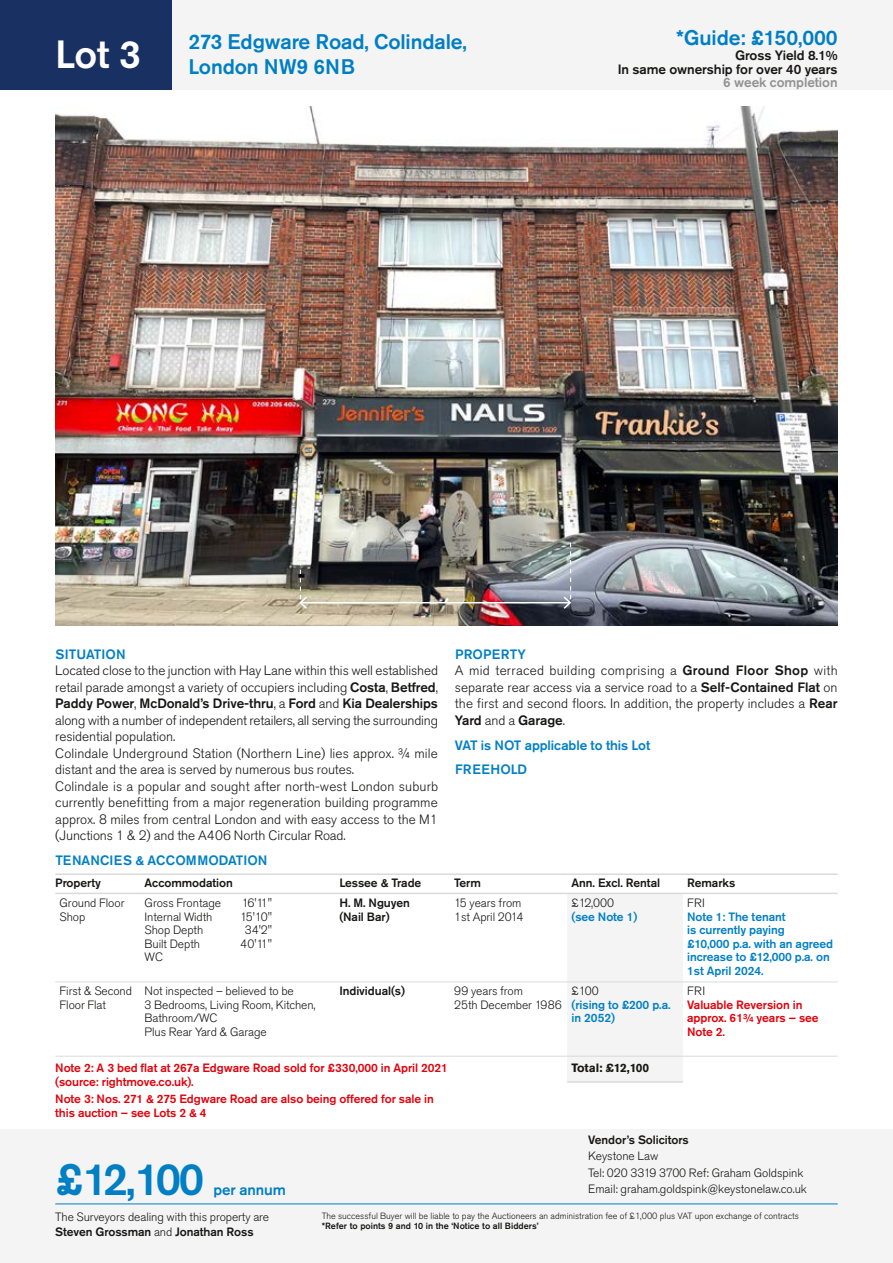
<style>
.page{position:relative;width:893px;height:1263px;background:#fff}
.page>*{position:absolute;margin:0;border:0;box-sizing:border-box;transform-origin:0 0}
.t1{font:500 45px "Akzidenz Grotesk Pro";color:#007fc4}
.t2{font:500 39px "Akzidenz Grotesk Pro";color:#fff}
.t3{font:500 21px/25.2px "Akzidenz Grotesk Pro";letter-spacing:-.005em;color:#007fc4}
.t4{font:500 15px "Akzidenz Grotesk Pro";letter-spacing:-.005em;color:#007fc4}
.t5{font:300 13.5px/16.5px "Akzidenz Grotesk Pro";color:#181716}
.t6{font:500 13.5px/24.8px "Akzidenz Grotesk Pro";letter-spacing:.005em;color:#007fc4}
.t7{font:500 13.5px/13.5px "Akzidenz Grotesk Pro";letter-spacing:-.005em;color:#181716;text-align:right}
.t8{font:500 13.5px "Akzidenz Grotesk Pro";letter-spacing:-.005em;color:#919291}
.t9{font:300 12px/13.5px "Akzidenz Grotesk Pro";letter-spacing:-.005em;color:#181716}
.t10{font:500 12px/13.5px "Akzidenz Grotesk Pro";letter-spacing:-.005em;color:#e3000b}
.t11{font:500 12px/13.5px "Akzidenz Grotesk Pro";letter-spacing:-.005em;color:#007fc4}
.t12{font:500 12px/13.5px "Akzidenz Grotesk Pro";letter-spacing:-.005em;color:#181716}
.t13{font:700 12px "Akzidenz Grotesk Pro";letter-spacing:-.005em;color:#181716}
.t14{font:300 9px "Akzidenz Grotesk Pro";color:#181716}
.t15{font:500 9px "Akzidenz Grotesk Pro";color:#181716}
.s1{font-weight:500}
.s2{font-weight:500;color:#007fc4}
</style>
<div class="page">
<div style="left:0;top:0;width:893px;height:89px;background:#f4f4f4"></div>
<div style="left:0;top:1129px;width:893px;height:134px;background:#f4f4f4"></div>
<div style="left:0;top:0;width:171px;height:89px;background:#193162"></div>
<hr style="left:55px;top:1203px;width:783px;height:1px;background:#007fc4">
<img style="left:55px;top:106px;width:783px;height:520px">
<div style="left:567px;top:894px;width:116px;height:162px;background:#f4f4f4"></div>
<div style="left:567px;top:1056px;width:116px;height:26px;background:#f4f4f4"></div>
<hr style="left:140px;top:981px;width:195px;height:1px;background:#d9dada">
<hr style="left:140px;top:873px;width:195px;height:2px;background:#d9dada">
<hr style="left:335px;top:873px;width:115px;height:2px;background:#d9dada">
<hr style="left:140px;top:893px;width:195px;height:1px;background:#d9dada">
<hr style="left:335px;top:893px;width:115px;height:1px;background:#d9dada">
<hr style="left:55px;top:1056px;width:85px;height:1px;background:#d9dada">
<hr style="left:140px;top:1056px;width:195px;height:1px;background:#d9dada">
<hr style="left:335px;top:1056px;width:115px;height:1px;background:#d9dada">
<hr style="left:55px;top:873px;width:85px;height:2px;background:#d9dada">
<hr style="left:450px;top:873px;width:117px;height:2px;background:#d9dada">
<hr style="left:567px;top:873px;width:116px;height:2px;background:#d9dada">
<hr style="left:683px;top:873px;width:155px;height:2px;background:#d9dada">
<hr style="left:55px;top:893px;width:85px;height:1px;background:#d9dada">
<hr style="left:450px;top:893px;width:117px;height:1px;background:#d9dada">
<hr style="left:567px;top:893px;width:116px;height:1px;background:#d9dada">
<hr style="left:683px;top:893px;width:155px;height:1px;background:#d9dada">
<hr style="left:567px;top:1081px;width:116px;height:2px;background:#d9dada">
<hr style="left:450px;top:1056px;width:117px;height:1px;background:#d9dada">
<hr style="left:567px;top:1056px;width:116px;height:1px;background:#d9dada">
<hr style="left:683px;top:1056px;width:155px;height:1px;background:#d9dada">
<hr style="left:55px;top:981px;width:85px;height:1px;background:#d9dada">
<hr style="left:335px;top:981px;width:115px;height:1px;background:#d9dada">
<hr style="left:450px;top:981px;width:117px;height:1px;background:#d9dada">
<hr style="left:567px;top:981px;width:116px;height:1px;background:#d9dada">
<hr style="left:683px;top:981px;width:155px;height:1px;background:#d9dada">
<hr style="left:300px;top:602px;width:270px;height:1px;background:#fff">
<svg style="left:298px;top:544px;width:11px;height:66px"></svg>
<svg style="left:562px;top:543px;width:10px;height:67px"></svg>
<h2 class="t2" style="left:55px;top:29px;width:87px">Lot 3</h2>
<h3 class="t3" style="left:189px;top:29px;width:280px">273 Edgware Road, Colindale,<br>London NW9 6NB</h3>
<h3 class="t3" style="left:676px;top:25px;width:163px">*Guide: £150,000</h3>
<p class="t7" style="left:618px;top:48px;width:221px">Gross Yield 8.1%<br>In same ownership for over 40 years</p>
<p class="t8" style="left:723px;top:74px;width:116px">6 week completion</p>
<p class="t6" style="left:55px;top:642px;width:72px">SITUATION</p>
<p class="t5" style="left:55px;top:662px;width:384px">Located close to the junction with Hay Lane within this well established retail parade amongst a variety of occupiers including <span class="s1">Costa</span>, <span class="s1">Betfred</span>, <span class="s1">Paddy Power</span>, <span class="s1">McDonald’s Drive-thru</span>, a <span class="s1">Ford</span> and <span class="s1">Kia Dealerships </span>along with a number of independent retailers, all serving the surrounding residential population.<br>Colindale Underground Station (Northern Line) lies approx. ¾ mile distant and the area is served by numerous bus routes.<br>Colindale is a popular and sought after north-west London suburb currently benefitting from a major regeneration building programme approx. 8 miles from central London and with easy access to the M1 (Junctions 1 &amp; 2) and the A406 North Circular Road.</p>
<p class="t5" style="left:455px;top:646px;width:384px"><span class="s2">PROPERTY<br></span>A mid terraced building comprising a <span class="s1">Ground Floor Shop</span> with separate rear access via a service road to a <span class="s1">Self-Contained Flat</span> on the first and second floors. In addition, the property includes a <span class="s1">Rear Yard</span> and a <span class="s1">Garage</span>.</p>
<p class="t6" style="left:455px;top:732px;width:197px">VAT is NOT applicable to this Lot<br>FREEHOLD</p>
<p class="t6" style="left:55px;top:848px;width:214px">TENANCIES &amp; ACCOMMODATION</p>
<p class="t12" style="left:55px;top:876px;width:47px">Property</p>
<p class="t12" style="left:145px;top:876px;width:90px">Accommodation</p>
<p class="t12" style="left:339px;top:876px;width:84px">Lessee &amp; Trade</p>
<p class="t12" style="left:454px;top:876px;width:28px">Term</p>
<p class="t12" style="left:571px;top:876px;width:90px">Ann. Excl. Rental</p>
<p class="t12" style="left:687px;top:876px;width:50px">Remarks</p>
<p class="t9" style="left:60px;top:896px;width:66px">Ground Floor<br>Shop</p>
<p class="t9" style="left:145px;top:896px;width:78px">Gross Frontage</p>
<p class="t9" style="left:242px;top:896px;width:32px">16'11"</p>
<p class="t12" style="left:339px;top:896px;width:72px">H. M. Nguyen (Nail Bar)</p>
<p class="t9" style="left:454px;top:896px;width:71px">15 years from<br>1st April 2014</p>
<p class="t9" style="left:571px;top:896px;width:44px">£12,000</p>
<p class="t9" style="left:687px;top:896px;width:19px">FRI</p>
<p class="t11" style="left:687px;top:910px;width:148px">Note 1: The tenant<br>is currently paying<br>£10,000 p.a. with an agreed increase to £12,000 p.a. on<br>1st April 2024.</p>
<p class="t11" style="left:571px;top:910px;width:67px">(see Note 1)</p>
<p class="t9" style="left:145px;top:910px;width:69px">Internal Width</p>
<p class="t9" style="left:240px;top:910px;width:34px">15'10"</p>
<p class="t9" style="left:145px;top:923px;width:60px">Shop Depth</p>
<p class="t9" style="left:245px;top:923px;width:29px">34'2"</p>
<p class="t9" style="left:145px;top:937px;width:57px">Built Depth</p>
<p class="t9" style="left:240px;top:937px;width:33px">40'11"</p>
<p class="t9" style="left:145px;top:950px;width:20px">WC</p>
<p class="t9" style="left:60px;top:984px;width:74px">First &amp; Second<br>Floor Flat</p>
<p class="t9" style="left:145px;top:984px;width:173px">Not inspected – believed to be<br>3 Bedrooms, Living Room, Kitchen,<br>Bathroom/WC<br>Plus Rear Yard &amp; Garage</p>
<p class="t12" style="left:339px;top:984px;width:67px">Individual(s)</p>
<p class="t9" style="left:454px;top:984px;width:109px">99 years from<br>25th December 1986</p>
<p class="t9" style="left:571px;top:984px;width:29px">£100</p>
<p class="t11" style="left:571px;top:997px;width:101px">(rising to £200 p.a. in 2052)</p>
<p class="t10" style="left:55px;top:1061px;width:394px">Note 2: A 3 bed flat at 267a Edgware Road sold for £330,000 in April 2021</p>
<p class="t13" style="left:571px;top:1060px;width:79px">Total: £12,100</p>
<p class="t10" style="left:55px;top:1072px;width:380px;line-height:17.7px">(source: rightmove.co.uk).<br>Note 3: Nos. 271 &amp; 275 Edgware Road are also being offered for sale in</p>
<p class="t10" style="left:55px;top:1105px;width:153px">this auction – see Lots 2 &amp; 4</p>
<p class="t9" style="left:687px;top:984px;width:19px">FRI</p>
<p class="t10" style="left:687px;top:997px;width:133px">Valuable Reversion in approx. 61¾ years – see<br>Note 2.</p>
<h1 class="t1" style="left:55px;top:1150px;width:150px">£12,100</h1>
<p class="t4" style="left:214px;top:1180px;width:74px">per annum</p>
<p class="t9" style="left:55px;top:1209px;width:215px;line-height:15px">The Surveyors dealing with this property are<br><span class="s1">Steven Grossman</span> and <span class="s1">Jonathan Ross</span></p>
<p class="t12" style="left:588px;top:1133px;width:102px">Vendor’s Solicitors</p>
<p class="t9" style="left:588px;top:1148px;width:220px;line-height:16.5px">Keystone Law<br>Tel: 020 3319 3700 Ref: Graham Goldspink<br>Email: graham.goldspink@keystonelaw.co.uk</p>
<p class="t14" style="left:322px;top:1209px;width:479px">The successful Buyer will be liable to pay the Auctioneers an administration fee of £1,000 plus VAT upon exchange of contracts</p>
<p class="t15" style="left:322px;top:1220px;width:218px">*Refer to points 9 and 10 in the ‘Notice to all Bidders’</p>
</div>
